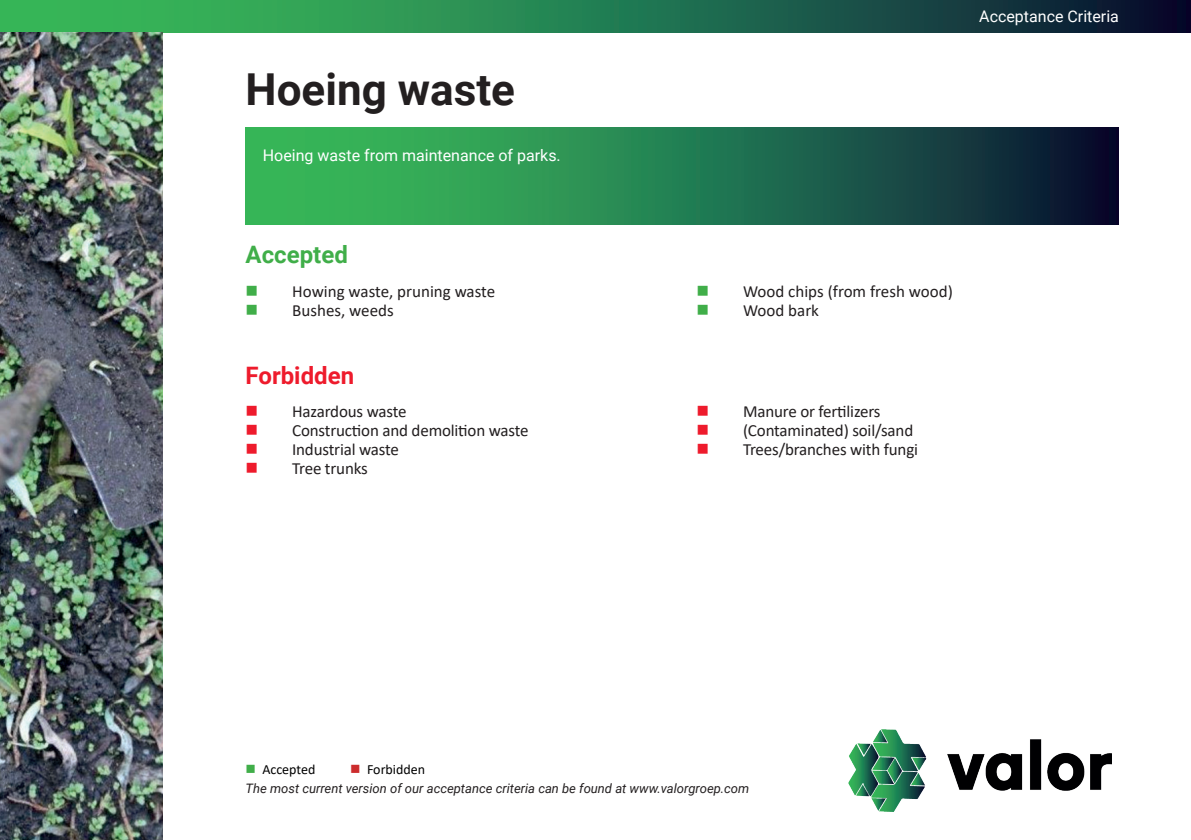
<style>
.page{position:relative;width:1191px;height:840px;background:#fff}
.page>*{position:absolute;margin:0;border:0;box-sizing:border-box;transform-origin:0 0}
.t1{font:700 44px "Roboto";color:#231f20}
.t2{font:700 24px "Roboto";color:#ee1b2c}
.t3{font:700 24px "Roboto";color:#40ae49}
.t4{font:17px "Calibri";letter-spacing:-.01em;color:#231f20}
.t5{font:16px "Roboto";color:#fff}
.t6{font:14px "Calibri";color:#000001}
.t7{font:italic 13px "Roboto";color:#231f20}
.s1{color:#40ae49}
.s2{color:#ee1b2c}
.s3{color:#cc2c2d}
</style>
<div class="page">
<svg style="left:0;top:0;width:1191px;height:33px;background:#23744c"></svg>
<img style="left:848px;top:729px;width:264px;height:82px">
<svg style="left:245px;top:127px;width:874px;height:97px;background:#23744c"></svg>
<img style="left:0;top:33px;width:162px;height:806px">
<h1 class="t1" style="left:245px;top:59px;width:271px">Hoeing waste</h1>
<p class="t5" style="left:263px;top:144px;width:299px">Hoeing waste from maintenance of parks.</p>
<h2 class="t3" style="left:245px;top:238px;width:104px">Accepted</h2>
<p class="t4" style="left:245px;top:279px;width:251px"><span class="s1">■</span> Howing waste, pruning waste</p>
<p class="t4" style="left:245px;top:298px;width:150px"><span class="s1">■</span> Bushes, weeds</p>
<h2 class="t2" style="left:245px;top:358px;width:110px">Forbidden</h2>
<p class="t4" style="left:245px;top:399px;width:162px"><span class="s2">■</span> Hazardous waste</p>
<p class="t4" style="left:245px;top:418px;width:285px"><span class="s2">■</span> Construction and demolition waste</p>
<p class="t4" style="left:245px;top:437px;width:155px"><span class="s2">■</span> Industrial waste</p>
<p class="t4" style="left:245px;top:456px;width:124px"><span class="s2">■</span> Tree trunks</p>
<p class="t5" style="left:979px;top:5px;width:141px">Acceptance Criteria</p>
<p class="t4" style="left:696px;top:279px;width:258px"><span class="s1">■</span> Wood chips (from fresh wood)</p>
<p class="t4" style="left:696px;top:298px;width:124px"><span class="s1">■</span> Wood bark</p>
<p class="t4" style="left:696px;top:399px;width:186px"><span class="s2">■</span> Manure or fertilizers</p>
<p class="t4" style="left:696px;top:418px;width:218px"><span class="s2">■</span> (Contaminated) soil/sand</p>
<p class="t4" style="left:696px;top:437px;width:223px"><span class="s2">■</span> Trees/branches with fungi</p>
<p class="t6" style="left:245px;top:759px;width:71px"><span class="s1">■</span> Accepted</p>
<p class="t6" style="left:350px;top:759px;width:76px"><span class="s3">■</span> Forbidden</p>
<p class="t7" style="left:245px;top:778px;width:505px">The most current version of our acceptance criteria can be found at www.valorgroep.com</p>
</div>
